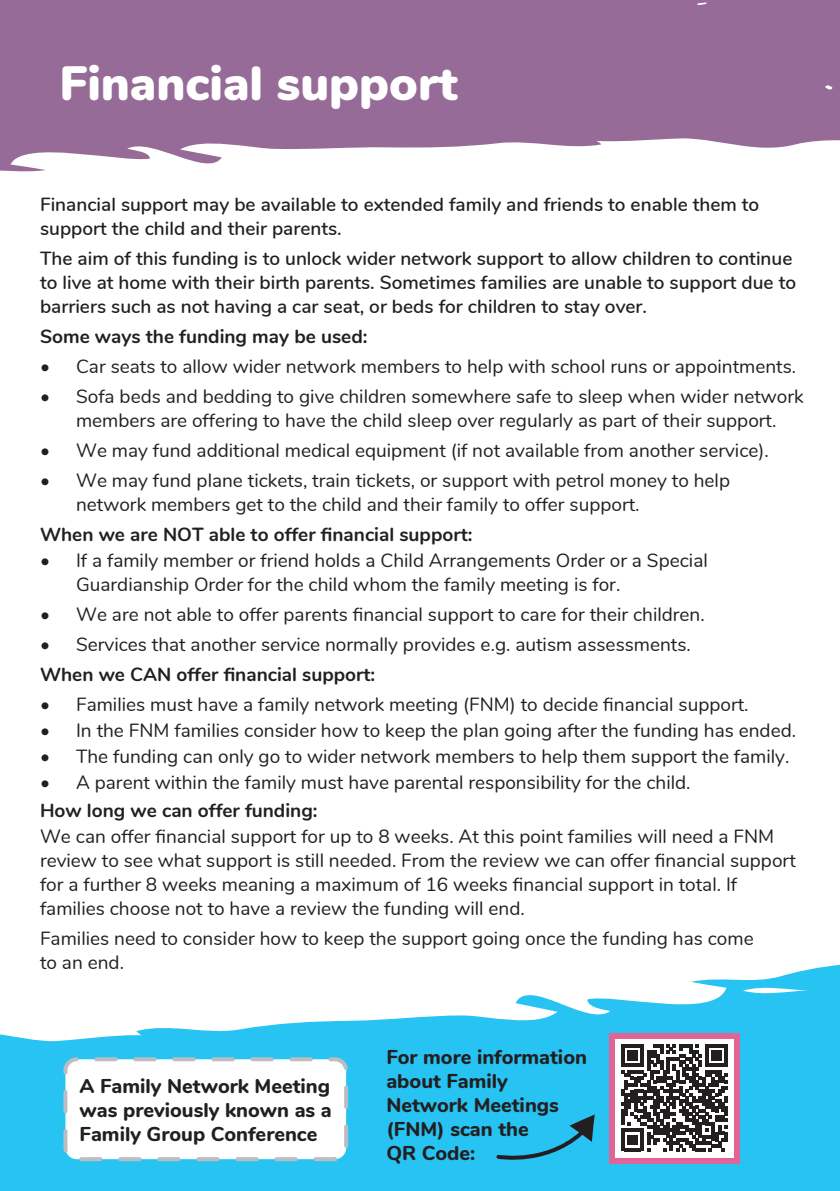
<style>
.page{position:relative;width:840px;height:1191px;background:#fff}
.page>*{position:absolute;margin:0;border:0;box-sizing:border-box;transform-origin:0 0}
.t1{font:900 48px "Nunito";color:#fff}
.t2{font:800 20px/24px "Nunito";color:#231f20;text-align:justify}
.t3{font:19px/24px "Nunito";color:#231f20}
.t4{font:600 19px/24px "Nunito";color:#231f20}
.t5{font:700 19px "Nunito";color:#231f20}
</style>
<div class="page">
<svg style="left:0;top:0;width:839px;height:172px;background:#a480a6"></svg>
<svg style="left:0;top:964px;width:839px;height:227px;fill:#27c3f3"></svg>
<svg style="left:9px;top:1092px;width:26px;height:5px"></svg>
<div style="left:65px;top:1059px;width:281px;height:100px;background:#fff;border-radius:11px"></div>
<div style="left:63px;top:1057px;width:285px;height:104px;border:4px dashed #bcbdc0;border-radius:11px"></div>
<div style="left:608px;top:1033px;width:131px;height:130px;background:#e06495"></div>
<div style="left:614px;top:1039px;width:119px;height:118px;background:#fff"></div>
<svg style="left:494px;top:1114px;width:100px;height:52px;background:#26add7"></svg>
<svg style="left:621px;top:1044px;width:106px;height:107px"></svg>
<h1 class="t1" style="left:60px;top:48px;width:399px">Financial support</h1>
<p class="t4" style="left:40px;top:191px;width:720px">Financial support may be available to extended family and friends to enable them to support the child and their parents.</p>
<p class="t4" style="left:40px;top:245px;width:757px">The aim of this funding is to unlock wider network support to allow children to continue to live at home with their birth parents. Sometimes families are unable to support due to barriers such as not having a car seat, or beds for children to stay over.</p>
<p class="t5" style="left:40px;top:322px;width:329px">Some ways the funding may be used:</p>
<p class="t3" style="left:40px;top:353px;width:757px">• Car seats to allow wider network members to help with school runs or appointments.</p>
<p class="t3" style="left:40px;top:383px;width:764px;text-align:center">• Sofa beds and bedding to give children somewhere safe to sleep when wider network members are offering to have the child sleep over regularly as part of their support.</p>
<p class="t3" style="left:40px;top:437px;width:729px">• We may fund additional medical equipment (if not available from another service).</p>
<p class="t3" style="left:76px;top:467px;width:655px;text-indent:-36px">• We may fund plane tickets, train tickets, or support with petrol money to help network members get to the child and their family to offer support.</p>
<p class="t5" style="left:40px;top:520px;width:433px">When we are NOT able to offer financial support:</p>
<p class="t3" style="left:76px;top:547px;width:633px;text-indent:-36px">• If a family member or friend holds a Child Arrangements Order or a Special<br>Guardianship Order for the child whom the family meeting is for.</p>
<p class="t3" style="left:40px;top:601px;width:666px">• We are not able to offer parents financial support to care for their children.</p>
<p class="t3" style="left:40px;top:631px;width:652px">• Services that another service normally provides e.g. autism assessments.</p>
<p class="t5" style="left:40px;top:660px;width:336px">When we CAN offer financial support:</p>
<p class="t3" style="left:40px;top:691px;width:709px">• Families must have a family network meeting (FNM) to decide financial support.</p>
<p class="t3" style="left:40px;top:717px;width:757px">• In the FNM families consider how to keep the plan going after the funding has ended.</p>
<p class="t3" style="left:40px;top:743px;width:750px">• The funding can only go to wider network members to help them support the family.</p>
<p class="t3" style="left:40px;top:769px;width:651px">• A parent within the family must have parental responsibility for the child.</p>
<p class="t5" style="left:40px;top:796px;width:279px">How long we can offer funding:</p>
<p class="t3" style="left:40px;top:823px;width:756px">We can offer financial support for up to 8 weeks. At this point families will need a FNM review to see what support is still needed. From the review we can offer financial support for a further 8 weeks meaning a maximum of 16 weeks financial support in total. If families choose not to have a review the funding will end.</p>
<p class="t3" style="left:40px;top:925px;width:714px">Families need to consider how to keep the support going once the funding has come to an end.</p>
<p class="t2" style="left:79px;top:1072px;width:254px">A Family Network Meeting was previously known as a Family Group Conference</p>
<p class="t2" style="left:386px;top:1043px;width:202px;text-align:left">For more information about Family<br>Network Meetings (FNM) scan the<br>QR Code:</p>
</div>
